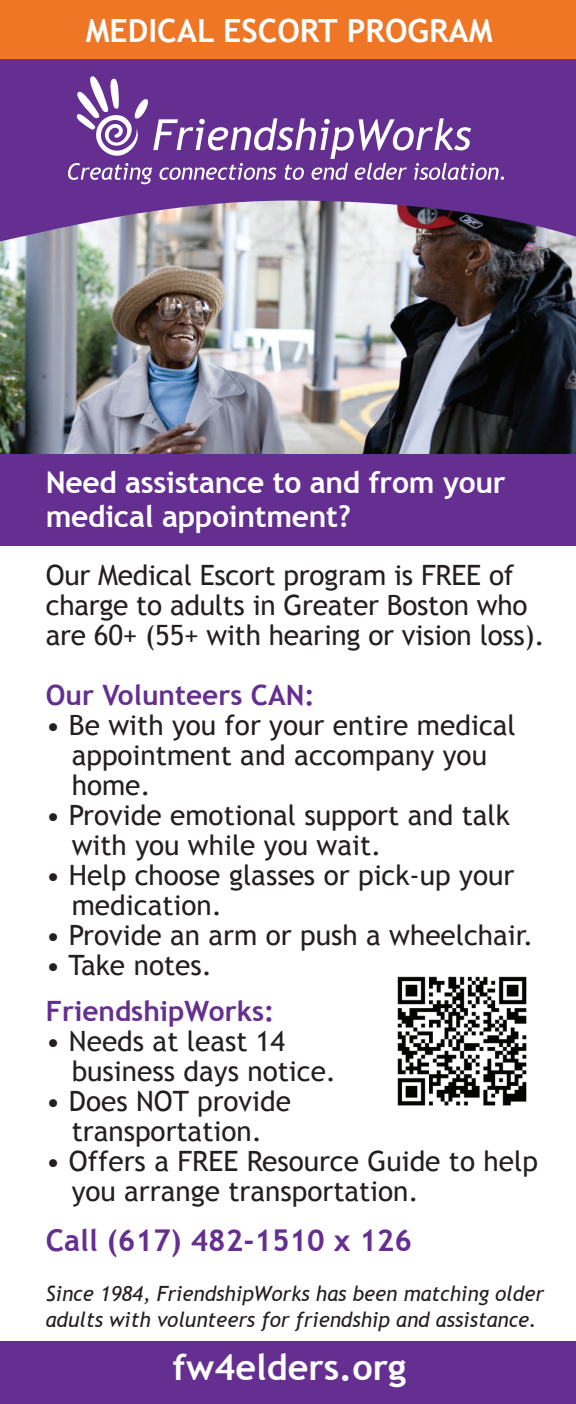
<style>
.page{position:relative;width:576px;height:1404px;background:#fff}
.page>*{position:absolute;margin:0;border:0;box-sizing:border-box;transform-origin:0 0}
.t1{font:700 36px "Trebuchet MS";color:#fff}
.t2{font:700 32px "Trebuchet MS";color:#fff}
.t3{font:700 30px/34px "Trebuchet MS";letter-spacing:-.01em;color:#fff}
.t4{font:700 30px "Trebuchet MS";color:#642f90}
.t5{font:28px/30px "Trebuchet MS";color:#231f20}
.t6{font:700 28px "Trebuchet MS";color:#642f90}
.t7{font:italic 21px/26px "Trebuchet MS";color:#231f20}
</style>
<div class="page">
<div style="left:0;top:450px;width:576px;height:96px;background:#642f90"></div>
<img style="left:0;top:247px;width:576px;height:206px">
<div style="left:0;top:0;width:576px;height:59px;background:#ee7625"></div>
<svg style="left:0;top:59px;width:576px;height:188px;background:#7a5497"></svg>
<div style="left:0;top:1341px;width:576px;height:63px;background:#642f90"></div>
<img style="left:397px;top:976px;width:130px;height:130px">
<svg style="left:68px;top:74px;width:436px;height:110px;background:#7a4c9f"></svg>
<p class="t2" style="left:86px;top:11px;width:408px">MEDICAL ESCORT PROGRAM</p>
<p class="t3" style="left:46px;top:466px;width:461px">Need assistance to and from your medical appointment?</p>
<p class="t5" style="left:46px;top:561px;width:501px">Our Medical Escort program is FREE of charge to adults in Greater Boston who are 60+ (55+ with hearing or vision loss).</p>
<p class="t6" style="left:46px;top:678px;width:270px">Our Volunteers CAN:</p>
<p class="t5" style="left:72px;top:711px;width:446px;text-indent:-26px">• Be with you for your entire medical appointment and accompany you home.</p>
<p class="t5" style="left:72px;top:801px;width:440px;text-indent:-26px">• Provide emotional support and talk with you while you wait.</p>
<p class="t5" style="left:72px;top:861px;width:444px;text-indent:-26px">• Help choose glasses or pick-up your medication.</p>
<p class="t5" style="left:46px;top:921px;width:489px">• Provide an arm or push a wheelchair.</p>
<p class="t5" style="left:46px;top:951px;width:168px">• Take notes.</p>
<p class="t6" style="left:46px;top:994px;width:230px">FriendshipWorks:</p>
<p class="t5" style="left:72px;top:1027px;width:266px;text-indent:-26px">• Needs at least 14 business days notice.</p>
<p class="t5" style="left:46px;top:1087px;width:247px;text-align:center">• Does NOT provide transportation.</p>
<p class="t5" style="left:72px;top:1147px;width:468px;text-indent:-26px">• Offers a FREE Resource Guide to help you arrange transportation.</p>
<p class="t4" style="left:46px;top:1222px;width:368px">Call (617) 482-1510 x 126</p>
<p class="t7" style="left:46px;top:1281px;width:500px">Since 1984, FriendshipWorks has been matching older adults with volunteers for friendship and assistance.</p>
<p class="t1" style="left:173px;top:1345px;width:235px">fw4elders.org</p>
</div>
